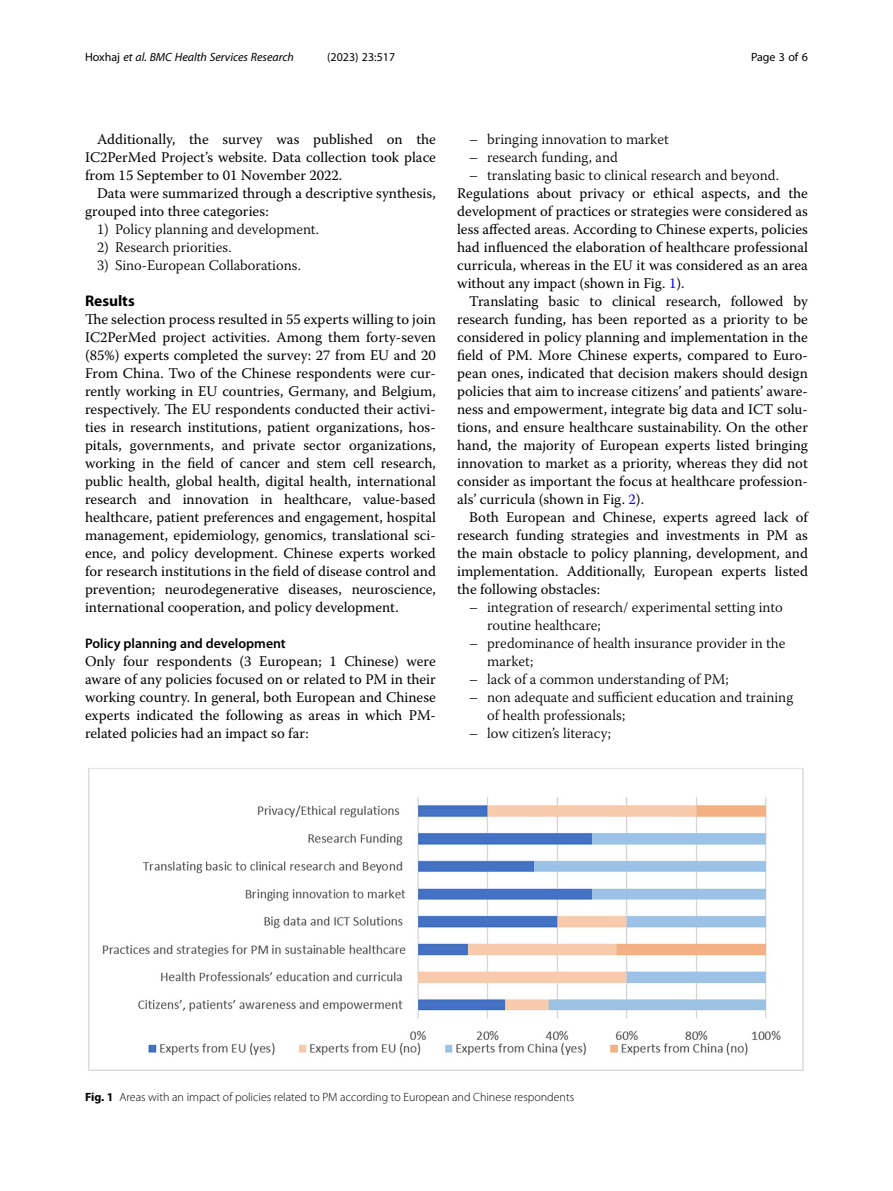
<style>
.page{position:relative;width:893px;height:1191px;background:#fff}
.page>*{position:absolute;margin:0;border:0;box-sizing:border-box;transform-origin:0 0}
.Head_1{font:700 15.45px "Myriad Pro";color:#000}
.Body_Text{font:14.7px/18px "Warnock Pro";color:#000;text-align:justify}
.Body_Text_Indent{font:14.7px/18px "Warnock Pro";color:#000;text-align:justify}
.Ordered_L1_First{font:300 14.7px/18px "Warnock Pro";color:#000}
.Ordered_L1_Middle{font:300 14.7px "Warnock Pro";color:#000}
.Head_2{font:600 13.8px "Myriad Pro";color:#000}
.Figure_Caption{font:300 12px "Myriad Pro";color:#000}
.t1{font:italic 12px "Myriad Pro";color:#000}
.t2{font:12px "Myriad Pro";color:#000}
.s1{font-style:normal}
.s2{color:#00f}
.s3{font-weight:700}
</style>
<div class="page">
<img style="left:88px;top:768px;width:716px;height:303px">
<p class="t1" style="left:85px;top:50px;width:210px"><span class="s1">Hoxhaj</span> et al. BMC Health Services Research</p>
<p class="t2" style="left:327px;top:50px;width:70px">(2023) 23:517</p>
<p class="t2" style="left:751px;top:50px;width:58px">Page 3 of 6</p>
<p class="Body_Text_Indent" style="left:85px;top:130px;width:352px;text-indent:12px">Additionally, the survey was published on the IC2PerMed Project’s website. Data collection took place from 15 September to 01 November 2022.</p>
<p class="Body_Text_Indent" style="left:85px;top:184px;width:352px;text-indent:12px">Data were summarized through a descriptive synthesis, grouped into three categories:</p>
<p class="Ordered_L1_First" style="left:97px;top:220px;width:224px">1) Policy planning and development.</p>
<p class="Ordered_L1_Middle" style="left:97px;top:238px;width:136px">2) Research priorities.</p>
<p class="Ordered_L1_Middle" style="left:97px;top:256px;width:205px">3) Sino-European Collaborations.</p>
<p class="Head_1" style="left:85px;top:291px;width:51px">Results</p>
<p class="Body_Text" style="left:85px;top:310px;width:352px">The selection process resulted in 55 experts willing to join IC2PerMed project activities. Among them forty-seven (85%) experts completed the survey: 27 from EU and 20<br>From China. Two of the Chinese respondents were cur&shy;rently working in EU countries, Germany, and Belgium, respectively. The EU respondents conducted their activi&shy;ties in research institutions, patient organizations, hos&shy;pitals, governments, and private sector organizations, working in the field of cancer and stem cell research, public health, global health, digital health, international research and innovation in healthcare, value-based healthcare, patient preferences and engagement, hospital management, epidemiology, genomics, translational sci&shy;ence, and policy development. Chinese experts worked for research institutions in the field of disease control and prevention; neurodegenerative diseases, neuroscience, international cooperation, and policy development.</p>
<p class="Head_2" style="left:85px;top:635px;width:202px">Policy planning and development</p>
<p class="Body_Text" style="left:85px;top:652px;width:352px">Only four respondents (3 European; 1 Chinese) were aware of any policies focused on or related to PM in their working country. In general, both European and Chinese experts indicated the following as areas in which PM&shy;related policies had an impact so far:</p>
<p class="Ordered_L1_First" style="left:469px;top:130px;width:201px">– bringing innovation to market</p>
<p class="Ordered_L1_First" style="left:469px;top:148px;width:150px">– research funding, and</p>
<p class="Ordered_L1_First" style="left:469px;top:166px;width:311px">– translating basic to clinical research and beyond.</p>
<p class="Body_Text" style="left:457px;top:184px;width:352px">Regulations about privacy or ethical aspects, and the development of practices or strategies were considered as less affected areas. According to Chinese experts, policies had influenced the elaboration of healthcare professional curricula, whereas in the EU it was considered as an area without any impact (shown in Fig. <span class="s2">1</span>).</p>
<p class="Body_Text_Indent" style="left:457px;top:292px;width:352px;text-indent:12px">Translating basic to clinical research, followed by research funding, has been reported as a priority to be considered in policy planning and implementation in the field of PM. More Chinese experts, compared to Euro&shy;pean ones, indicated that decision makers should design policies that aim to increase citizens’ and patients’ aware&shy;ness and empowerment, integrate big data and ICT solu&shy;tions, and ensure healthcare sustainability. On the other hand, the majority of European experts listed bringing innovation to market as a priority, whereas they did not consider as important the focus at healthcare profession&shy;als’ curricula (shown in Fig. <span class="s2">2</span>).</p>
<p class="Body_Text_Indent" style="left:457px;top:508px;width:352px;text-indent:12px">Both European and Chinese, experts agreed lack of research funding strategies and investments in PM as the main obstacle to policy planning, development, and implementation. Additionally, European experts listed the following obstacles:</p>
<p class="Ordered_L1_First" style="left:487px;top:598px;width:297px;text-indent:-18px">– integration of research/ experimental setting into routine healthcare;</p>
<p class="Ordered_L1_First" style="left:487px;top:634px;width:300px;text-indent:-18px">– predominance of health insurance provider in the market;</p>
<p class="Ordered_L1_First" style="left:469px;top:670px;width:261px">– lack of a common understanding of PM;</p>
<p class="Ordered_L1_First" style="left:487px;top:688px;width:308px;text-indent:-18px">– non adequate and sufficient education and training of health professionals;</p>
<p class="Ordered_L1_First" style="left:469px;top:724px;width:143px">– low citizen’s literacy;</p>
<p class="Figure_Caption" style="left:85px;top:1090px;width:491px"><span class="s3">Fig. 1</span> Areas with an impact of policies related to PM according to European and Chinese respondents</p>
</div>
